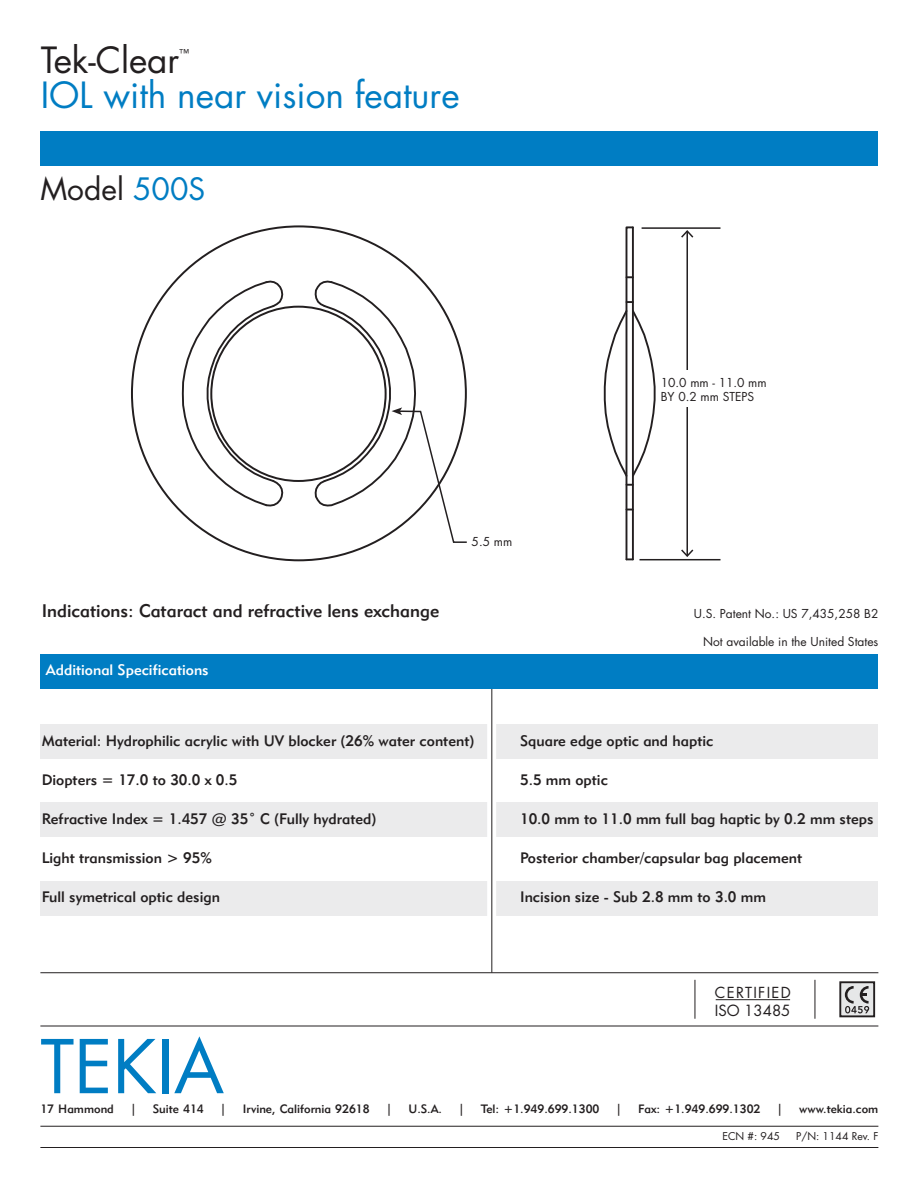
<style>
.page{position:relative;width:918px;height:1188px;background:#fff}
.page>*{position:absolute;margin:0;border:0;box-sizing:border-box;transform-origin:0 0}
.t1{font:72px "Futura";color:#007dc3}
.t2{font:35.25px "Futura";color:#007dc3}
.t3{font:35.25px "Futura";color:#231f20}
.t4{font:30px "Futura";color:#231f20}
.t5{font:18px "Geometric 415 BT Medium A";color:#231f20}
.t6{font:15px "Geometric 415 BT Medium A";color:#231f20}
.t7{font:15px "Geometric 415 BT Medium A";color:#fff}
.t8{font:15px "Futura";color:#231f20}
.t9{font:14.85px "Futura";letter-spacing:.09em;color:#231f20}
.t10{font:12px "Geometric 415 BT Medium A";color:#231f20}
.t11{font:12px/14.2px "Futura";color:#231f20}
.t12{font:10.5px "Futura";color:#231f20}
.s1{color:#007dc3}
</style>
<div class="page">
<div style="left:40px;top:132px;width:838px;height:34px;background:#007dc3"></div>
<hr style="left:40px;top:1026px;width:838px;height:1px;background:#231f20">
<hr style="left:40px;top:1147px;width:838px;height:1px;background:#231f20">
<hr style="left:40px;top:1126px;width:838px;height:1px;background:#231f20">
<div style="left:839px;top:981px;width:36px;height:36px;background:#e6e7e8;border:2px solid #231f20"></div>
<svg style="left:845px;top:986px;width:24px;height:27px"></svg>
<svg style="left:603px;top:226px;width:54px;height:335px"></svg>
<hr style="left:632px;top:227px;width:2px;height:332px;background:#231f20">
<hr style="left:642px;top:227px;width:79px;height:2px;background:#231f20">
<hr style="left:640px;top:559px;width:81px;height:1px;background:#231f20">
<hr style="left:686px;top:231px;width:2px;height:325px;background:#231f20">
<svg style="left:681px;top:230px;width:13px;height:9px"></svg>
<svg style="left:681px;top:548px;width:13px;height:9px"></svg>
<div style="left:659px;top:370px;width:111px;height:36px;background:#fff"></div>
<hr style="left:40px;top:972px;width:838px;height:1px;background:#231f20">
<div style="left:40px;top:724px;width:838px;height:35px;background:#ebebec"></div>
<div style="left:40px;top:803px;width:838px;height:34px;background:#ebebec"></div>
<div style="left:40px;top:881px;width:838px;height:35px;background:#ebebec"></div>
<svg style="left:487px;top:712px;width:9px;height:228px"></svg>
<svg style="left:181px;top:280px;width:103px;height:227px"></svg>
<svg style="left:314px;top:280px;width:153px;height:264px"></svg>
<hr style="left:716px;top:999px;width:74px;height:1px;background:#231f20">
<hr style="left:815px;top:980px;width:1px;height:39px;background:#231f20">
<hr style="left:695px;top:980px;width:1px;height:39px;background:#231f20">
<hr style="left:492px;top:687px;width:1px;height:286px;background:#231f20">
<div style="left:40px;top:654px;width:838px;height:35px;background:#007dc3"></div>
<h2 class="t3" style="left:41px;top:36px;width:140px">Tek-Clear</h2>
<h2 class="t2" style="left:41px;top:71px;width:420px">IOL with near vision feature</h2>
<p class="t12" style="left:179px;top:46px;width:11px">™</p>
<h3 class="t4" style="left:40px;top:169px;width:166px">Model <span class="s1">500S</span></h3>
<p class="t11" style="left:472px;top:535px;width:42px">5.5 mm</p>
<p class="t11" style="left:661px;top:375px;width:107px">10.0 mm - 11.0 mm<br>BY 0.2 mm STEPS</p>
<p class="t5" style="left:42px;top:599px;width:399px">Indications: Cataract and refractive lens exchange</p>
<p class="t11" style="left:694px;top:606px;width:186px">U.S. Patent No.: US 7,435,258 B2</p>
<p class="t7" style="left:46px;top:661px;width:164px">Additional Specifications</p>
<p class="t6" style="left:42px;top:732px;width:434px">Material: Hydrophilic acrylic with UV blocker (26% water content)</p>
<p class="t6" style="left:42px;top:771px;width:197px">Diopters = 17.0 to 30.0 x 0.5</p>
<p class="t6" style="left:42px;top:810px;width:336px">Refractive Index = 1.457 @ 35˚ C (Fully hydrated)</p>
<p class="t6" style="left:42px;top:849px;width:172px">Light transmission &gt; 95%</p>
<p class="t6" style="left:42px;top:888px;width:180px">Full symetrical optic design</p>
<h1 class="t1" style="left:40px;top:1017px;width:185px">TEKIA</h1>
<p class="t11" style="left:703px;top:634px;width:177px">Not available in the United States</p>
<p class="t6" style="left:520px;top:732px;width:195px">Square edge optic and haptic</p>
<p class="t6" style="left:520px;top:771px;width:89px">5.5 mm optic</p>
<p class="t6" style="left:520px;top:810px;width:355px">10.0 mm to 11.0 mm full bag haptic by 0.2 mm steps</p>
<p class="t6" style="left:520px;top:849px;width:284px">Posterior chamber/capsular bag placement</p>
<p class="t6" style="left:520px;top:888px;width:248px">Incision size - Sub 2.8 mm to 3.0 mm</p>
<p class="t9" style="left:715px;top:983px;width:78px">CERTIFIED</p>
<p class="t8" style="left:715px;top:1001px;width:77px">ISO 13485</p>
<p class="t10" style="left:40px;top:1102px;width:75px">17 Hammond</p>
<p class="t10" style="left:130px;top:1102px;width:7px">|</p>
<p class="t10" style="left:153px;top:1102px;width:53px">Suite 414</p>
<p class="t10" style="left:220px;top:1102px;width:7px">|</p>
<p class="t10" style="left:243px;top:1102px;width:128px">Irvine, California 92618</p>
<p class="t10" style="left:386px;top:1102px;width:7px">|</p>
<p class="t10" style="left:409px;top:1102px;width:35px">U.S.A.</p>
<p class="t10" style="left:459px;top:1102px;width:7px">|</p>
<p class="t10" style="left:481px;top:1102px;width:120px">Tel: +1.949.699.1300</p>
<p class="t10" style="left:616px;top:1102px;width:7px">|</p>
<p class="t10" style="left:638px;top:1102px;width:124px">Fax: +1.949.699.1302</p>
<p class="t10" style="left:777px;top:1102px;width:7px">|</p>
<p class="t10" style="left:799px;top:1102px;width:81px">www.tekia.com</p>
<p class="t12" style="left:723px;top:1129px;width:59px">ECN #: 945</p>
<p class="t12" style="left:796px;top:1129px;width:84px">P/N: 1144 Rev. F</p>
</div>
